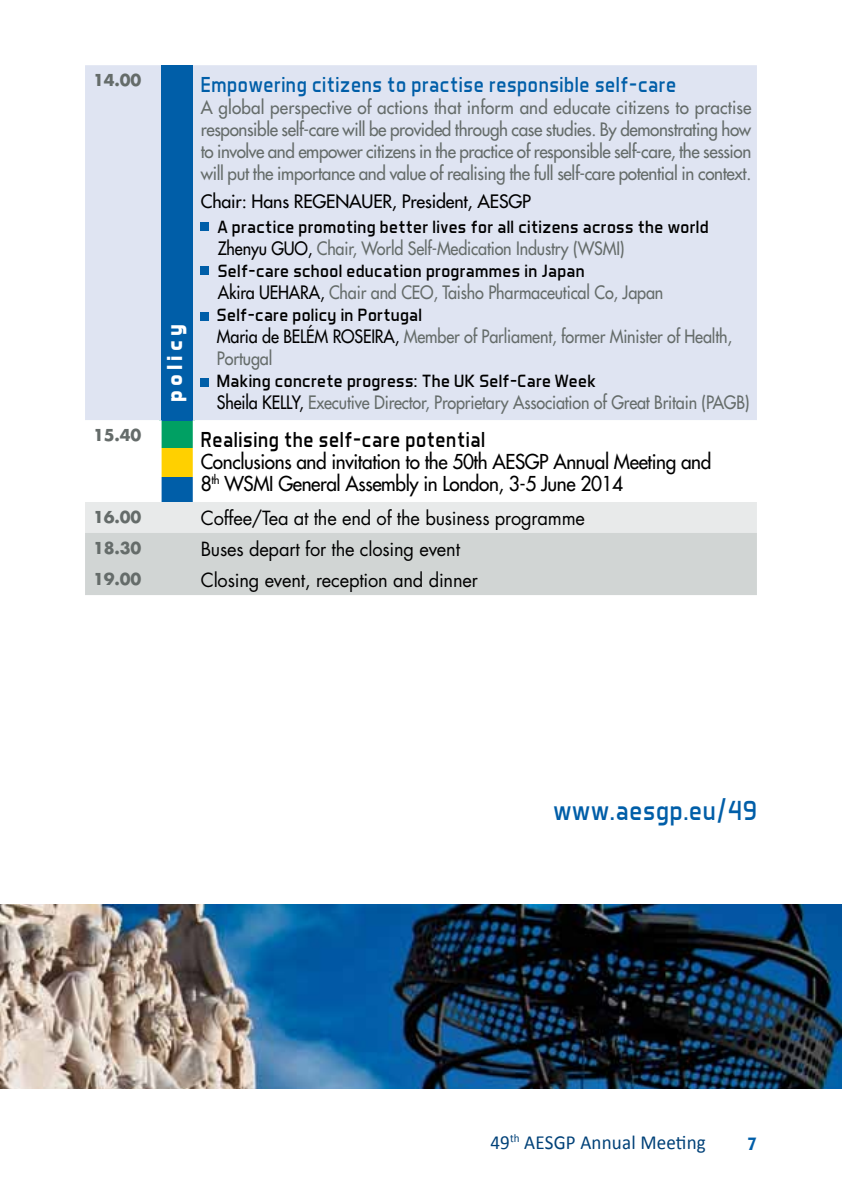
<style>
.page{position:relative;width:842px;height:1191px;background:#fff}
.page>*{position:absolute;margin:0;border:0;box-sizing:border-box;transform-origin:0 0}
.t1{font:28px "Aero Matics";letter-spacing:.03em;color:#005ea8;scale:.94 1}
.t2{font:22px "Aero Matics";letter-spacing:.03em;color:#005ea8;scale:.94 1}
.t3{font:22px "Aero Matics";letter-spacing:.03em;color:#000;scale:.94 1}
.t4{font:700 22px "Aero Matics";letter-spacing:.19em;color:#fff}
.t5{font:20px/22px "Futura";letter-spacing:-.02em;color:#000;scale:.95 1}
.t6{font:20px "Calibri";letter-spacing:.01em;color:#004178;scale:.95 1}
.t7{font:19px "Futura";letter-spacing:-.01em;color:#000;scale:.96 1}
.t8{font:18px/22px "Futura";letter-spacing:-.01em;color:#656c6a;text-align:justify;scale:.95 1}
.t9{font:18px/22px "Futura";letter-spacing:-.01em;color:#656c6a;scale:.9 1}
.t10{font:18px "Aero Matics";letter-spacing:.02em;color:#000}
.t11{font:18px "Futura";letter-spacing:-.01em;color:#000}
.t12{font:700 18px "Dax";color:#005ea8;scale:.92 1}
.t13{font:700 16px "Futura";letter-spacing:-.01em;color:#656c6a}
.s1{color:#000}
</style>
<div class="page">
<img style="left:0;top:904px;width:842px;height:185px">
<div style="left:85px;top:65px;width:672px;height:355px;background:#dfe4f2"></div>
<div style="left:162px;top:65px;width:31px;height:355px;background:#005ea8"></div>
<svg style="left:159px;top:420px;width:36px;height:82px;background:#70a96c"></svg>
<div style="left:85px;top:502px;width:672px;height:31px;background:#e8eaea"></div>
<div style="left:85px;top:533px;width:672px;height:62px;background:#d1d5d4"></div>
<div style="left:201px;top:223px;width:8px;height:8px;background:#005ea8"></div>
<div style="left:201px;top:267px;width:8px;height:8px;background:#005ea8"></div>
<div style="left:201px;top:313px;width:8px;height:8px;background:#005ea8"></div>
<div style="left:201px;top:379px;width:8px;height:8px;background:#005ea8"></div>
<p class="t13" style="left:93px;top:69px;width:50px">14.00</p>
<p class="t2" style="left:201px;top:72px;width:507px">Empowering citizens to practise responsible self-care</p>
<p class="t8" style="left:201px;top:96px;width:581px">A global perspective of actions that inform and educate citizens to practise responsible self-care will be provided through case studies. By demonstrating how to involve and empower citizens in the practice of responsible self-care, the session will put the importance and value of realising the full self-care potential in context.</p>
<p class="t11" style="left:201px;top:190px;width:332px">Chair: Hans REGENAUER, President, AESGP</p>
<p class="t10" style="left:218px;top:216px;width:492px">A practice promoting better lives for all citizens across the world</p>
<p class="t9" style="left:218px;top:237px;width:454px"><span class="s1">Zhenyu GUO,</span> Chair, World Self-Medication Industry (WSMI)</p>
<p class="t10" style="left:218px;top:260px;width:368px">Self-care school education programmes in Japan</p>
<p class="t9" style="left:218px;top:281px;width:496px"><span class="s1">Akira UEHARA,</span> Chair and CEO, Taisho Pharmaceutical Co, Japan</p>
<p class="t10" style="left:217px;top:304px;width:207px">Self-care policy in Portugal</p>
<p class="t9" style="left:217px;top:325px;width:574px"><span class="s1">Maria de BELÉM ROSEIRA,</span> Member of Parliament, former Minister of Health,<br>Portugal</p>
<p class="t10" style="left:217px;top:370px;width:380px">Making concrete progress: The UK Self-Care Week</p>
<p class="t9" style="left:217px;top:391px;width:593px"><span class="s1">Sheila Kelly,</span> Executive Director, Proprietary Association of Great Britain (PAGB)</p>
<p class="t13" style="left:93px;top:424px;width:50px">15.40</p>
<p class="t3" style="left:201px;top:426px;width:304px">Realising the self-care potential</p>
<p class="t5" style="left:201px;top:450px;width:539px">Conclusions and invitation to the 50th AESGP Annual Meeting and<br>8<sup>th</sup> WSMI General Assembly in London, 3-5 June 2014</p>
<p class="t13" style="left:93px;top:506px;width:50px">16.00</p>
<p class="t7" style="left:201px;top:505px;width:402px">Coffee/Tea at the end of the business programme</p>
<p class="t13" style="left:93px;top:536px;width:50px">18.30</p>
<p class="t7" style="left:201px;top:536px;width:272px">Buses depart for the closing event</p>
<p class="t13" style="left:93px;top:567px;width:50px">19.00</p>
<p class="t7" style="left:201px;top:566px;width:290px">Closing event, reception and dinner</p>
<p class="t4" style="left:161px;top:402px;width:79px;rotate:-90deg">policy</p>
<h1 class="t1" style="left:553px;top:794px;width:218px">www.aesgp.eu/49</h1>
<p class="t6" style="left:490px;top:1129px;width:228px">49<sup>th</sup> AESGP Annual Meeting</p>
<p class="t12" style="left:748px;top:1133px;width:12px">7</p>
</div>
